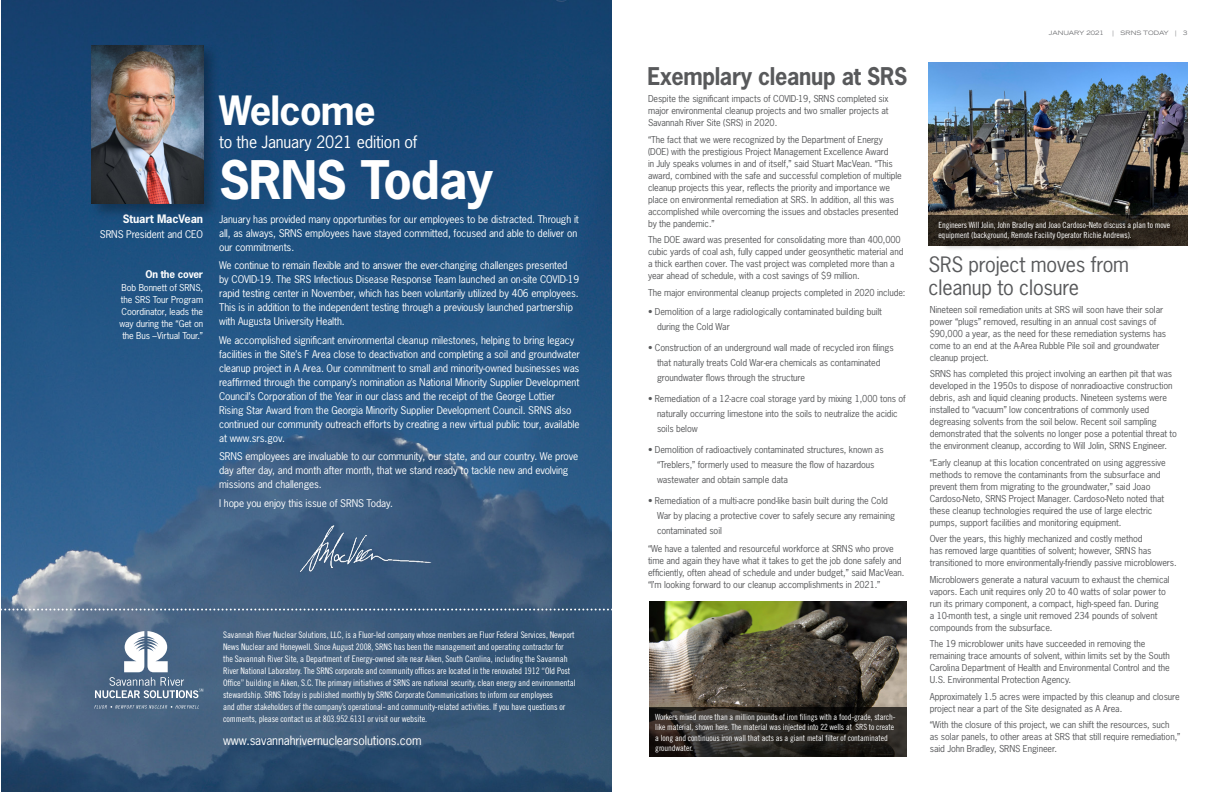
<style>
.page{position:relative;width:1224px;height:792px;background:#fff}
.page>*{position:absolute;margin:0;border:0;box-sizing:border-box;transform-origin:0 0}
.t1{font:700 50px "News Gothic Std";letter-spacing:-.02em;color:#fff}
.t2{font:700 38px "News Gothic Std";letter-spacing:-.02em;color:#fff}
.t3{font:700 23px "News Gothic Std";letter-spacing:-.015em;color:#58595b;scale:.94 1}
.t4{font:20px/23px "News Gothic Std";letter-spacing:-.01em;color:#58595b}
.t5{font:16px "News Gothic Std";letter-spacing:-.01em;color:#fff}
.t6{font:12px "News Gothic Std";letter-spacing:-.01em;color:#fff}
.t7{font:700 11px "News Gothic Std";letter-spacing:-.01em;color:#fff}
.t8{font:10px/14px "News Gothic Std";letter-spacing:-.01em;color:#fff}
.t9{font:700 10px "News Gothic Std";letter-spacing:-.02em;color:#fff}
.t10{font:9px/12px "News Gothic Std";letter-spacing:-.01em;color:#58595b}
.t11{font:9px/12px "Trade Gothic LT Std Cn 18";letter-spacing:-.01em;color:#fff}
.t12{font:9px/12px "News Gothic Std";letter-spacing:-.01em;color:#fff;text-align:center}
.t13{font:8.5px/10.5px "Trade Gothic LT Std Cn 18";letter-spacing:-.01em;color:#fff}
.t14{font:expanded 6px "Trade Gothic LT Std";color:#6d6e71}
</style>
<div class="page">
<img style="left:929px;top:63px;width:259px;height:152px">
<svg style="left:929px;top:215px;width:259px;height:31px;background:#2d261e"></svg>
<img style="left:1px;top:0;width:610px;height:792px">
<svg style="left:95px;top:631px;width:108px;height:67px"></svg>
<svg style="left:94px;top:705px;width:105px;height:4px"></svg>
<div style="left:89px;top:43px;width:131px;height:177px;background:#000;opacity:.3"></div>
<img style="left:92px;top:46px;width:111px;height:157px">
<img style="left:284px;top:518px;width:157px;height:70px">
<svg style="left:1px;top:609px;width:611px;height:2px"></svg>
<div style="left:940px;top:223px;width:242px;height:29px;background:#000;opacity:.75"></div>
<img style="left:649px;top:601px;width:258px;height:107px">
<svg style="left:649px;top:708px;width:258px;height:49px;background:#282421"></svg>
<p class="t7" style="left:123px;top:212px;width:82px">Stuart MacVean</p>
<p class="t8" style="left:100px;top:227px;width:105px">SRNS President and CEO</p>
<p class="t9" style="left:145px;top:267px;width:59px">On the cover</p>
<p class="t12" style="left:119px;top:282px;width:85px">Bob Bonnett of SRNS, the SRS Tour Program<br>Coordinator, leads the way during the “Get on the Bus –Virtual Tour.”</p>
<h2 class="t2" style="left:219px;top:85px;width:158px">Welcome</h2>
<h3 class="t5" style="left:219px;top:132px;width:200px">to the January 2021 edition of</h3>
<h1 class="t1" style="left:219px;top:147px;width:276px">SRNS Today</h1>
<p class="t8" style="left:219px;top:212px;width:361px">January has provided many opportunities for our employees to be distracted. Through it all, as always, SRNS employees have stayed committed, focused and able to deliver on our commitments.</p>
<p class="t8" style="left:219px;top:258px;width:362px">We continue to remain flexible and to answer the ever-changing challenges presented by COVID-19. The SRS Infectious Disease Response Team launched an on-site COVID-19 rapid testing center in November, which has been voluntarily utilized by 406 employees.<br>This is in addition to the independent testing through a previously launched partnership with Augusta University Health.</p>
<p class="t8" style="left:219px;top:333px;width:362px">We accomplished significant environmental cleanup milestones, helping to bring legacy facilities in the Site’s F Area close to deactivation and completing a soil and groundwater cleanup project in A Area. Our commitment to small and minority-owned businesses was reaffirmed through the company’s nomination as National Minority Supplier Development Council’s Corporation of the Year in our class and the receipt of the George Lottier Rising Star Award from the Georgia Minority Supplier Development Council. SRNS also continued our community outreach efforts by creating a new virtual public tour, available at www.srs.gov.</p>
<p class="t8" style="left:219px;top:449px;width:361px">SRNS employees are invaluable to our community, our state, and our country. We prove day after day, and month after month, that we stand ready to tackle new and evolving missions and challenges.</p>
<p class="t8" style="left:219px;top:496px;width:175px">I hope you enjoy this issue of SRNS Today.</p>
<p class="t11" style="left:223px;top:628px;width:354px">Savannah River Nuclear Solutions, LLC, is a Fluor-led company whose members are Fluor Federal Services, Newport News Nuclear and Honeywell. Since August 2008, SRNS has been the management and operating contractor for the Savannah River Site, a Department of Energy-owned site near Aiken, South Carolina, including the Savannah River National Laboratory. The SRNS corporate and community offices are located in the renovated 1912 “Old Post Office” building in Aiken, S.C. The primary initiatives of SRNS are national security, clean energy and environmental stewardship. SRNS Today is published monthly by SRNS Corporate Communications to inform our employees<br>and other stakeholders of the company’s operational- and community-related activities. If you have questions or comments, please contact us at 803.952.6131 or visit our website.</p>
<h3 class="t6" style="left:223px;top:733px;width:200px">www.savannahrivernuclearsolutions.com</h3>
<h3 class="t3" style="left:647px;top:61px;width:278px">Exemplary cleanup at SRS</h3>
<p class="t10" style="left:648px;top:93px;width:242px;text-align:justify">Despite the significant impacts of COVID-19, SRNS completed six major environmental cleanup projects and two smaller projects at Savannah River Site (SRS) in 2020.</p>
<p class="t10" style="left:648px;top:133px;width:255px">“The fact that we were recognized by the Department of Energy (DOE) with the prestigious Project Management Excellence Award<br>in July speaks volumes in and of itself,” said Stuart MacVean. “This award, combined with the safe and successful completion of multiple cleanup projects this year, reflects the priority and importance we place on environmental remediation at SRS. In addition, all this was accomplished while overcoming the issues and obstacles presented by the pandemic.”</p>
<p class="t10" style="left:648px;top:234px;width:257px">The DOE award was presented for consolidating more than 400,000 cubic yards of coal ash, fully capped under geosynthetic material and a thick earthen cover. The vast project was completed more than a year ahead of schedule, with a cost savings of $9 million.</p>
<p class="t10" style="left:648px;top:286px;width:259px">The major environmental cleanup projects completed in 2020 include:</p>
<p class="t10" style="left:657px;top:304px;width:227px;line-height:15px;text-indent:-9px">• Demolition of a large radiologically contaminated building built during the Cold War</p>
<p class="t10" style="left:657px;top:340px;width:238px;line-height:15px;text-indent:-9px">• Construction of an underground wall made of recycled iron filings that naturally treats Cold War-era chemicals as contaminated groundwater flows through the structure</p>
<p class="t10" style="left:657px;top:391px;width:250px;line-height:15px;text-indent:-9px">• Remediation of a 12-acre coal storage yard by mixing 1,000 tons of naturally occurring limestone into the soils to neutralize the acidic soils below</p>
<p class="t10" style="left:657px;top:442px;width:228px;line-height:15px;text-indent:-9px">• Demolition of radioactively contaminated structures, known as “Treblers,” formerly used to measure the flow of hazardous wastewater and obtain sample data</p>
<p class="t10" style="left:657px;top:493px;width:240px;line-height:15px;text-indent:-9px">• Remediation of a multi-acre pond-like basin built during the Cold<br>War by placing a protective cover to safely secure any remaining contaminated soil</p>
<p class="t10" style="left:648px;top:543px;width:258px">“We have a talented and resourceful workforce at SRNS who prove time and again they have what it takes to get the job done safely and efficiently, often ahead of schedule and under budget,” said MacVean. “I’m looking forward to our cleanup accomplishments in 2021.”</p>
<p class="t13" style="left:655px;top:711px;width:242px">Workers mixed more than a million pounds of iron filings with a food-grade, starch&shy;like material, shown here. The material was injected into 22 wells at SRS to create a long and continuous iron wall that acts as a giant metal filter of contaminated groundwater.</p>
<p class="t14" style="left:1049px;top:29px;width:57px">JANUARY 2021</p>
<p class="t14" style="left:1113px;top:29px;width:76px">| SRNS TODAY | 3</p>
<p class="t13" style="left:938px;top:219px;width:233px">Engineers Will Jolin, John Bradley and Joao Cardoso-Neto discuss a plan to move equipment (background, Remote Facility Operator Richie Andrews).</p>
<h3 class="t4" style="left:929px;top:253px;width:202px">SRS project moves from cleanup to closure</h3>
<p class="t10" style="left:930px;top:303px;width:238px">Nineteen soil remediation units at SRS will soon have their solar power “plugs” removed, resulting in an annual cost savings of $90,000 a year, as the need for these remediation systems has come to an end at the A-Area Rubble Pile soil and groundwater cleanup project.</p>
<p class="t10" style="left:930px;top:368px;width:249px">SRNS has completed this project involving an earthen pit that was developed in the 1950s to dispose of nonradioactive construction debris, ash and liquid cleaning products. Nineteen systems were installed to “vacuum” low concentrations of commonly used degreasing solvents from the soil below. Recent soil sampling demonstrated that the solvents no longer pose a potential threat to the environment cleanup, according to Will Jolin, SRNS Engineer.</p>
<p class="t10" style="left:930px;top:456px;width:237px">“Early cleanup at this location concentrated on using aggressive methods to remove the contaminants from the subsurface and prevent them from migrating to the groundwater,” said Joao Cardoso-Neto, SRNS Project Manager. Cardoso-Neto noted that these cleanup technologies required the use of large electric pumps, support facilities and monitoring equipment.</p>
<p class="t10" style="left:930px;top:533px;width:248px">Over the years, this highly mechanized and costly method<br>has removed large quantities of solvent; however, SRNS has transitioned to more environmentally-friendly passive microblowers.</p>
<p class="t10" style="left:930px;top:573px;width:241px">Microblowers generate a natural vacuum to exhaust the chemical vapors. Each unit requires only 20 to 40 watts of solar power to run its primary component, a compact, high-speed fan. During<br>a 10-month test, a single unit removed 234 pounds of solvent compounds from the subsurface.</p>
<p class="t10" style="left:930px;top:638px;width:242px">The 19 microblower units have succeeded in removing the remaining trace amounts of solvent, within limits set by the South Carolina Department of Health and Environmental Control and the U.S. Environmental Protection Agency.</p>
<p class="t10" style="left:930px;top:690px;width:251px">Approximately 1.5 acres were impacted by this cleanup and closure project near a part of the Site designated as A Area.</p>
<p class="t10" style="left:930px;top:719px;width:252px">“With the closure of this project, we can shift the resources, such as solar panels, to other areas at SRS that still require remediation,” said John Bradley, SRNS Engineer.</p>
</div>
